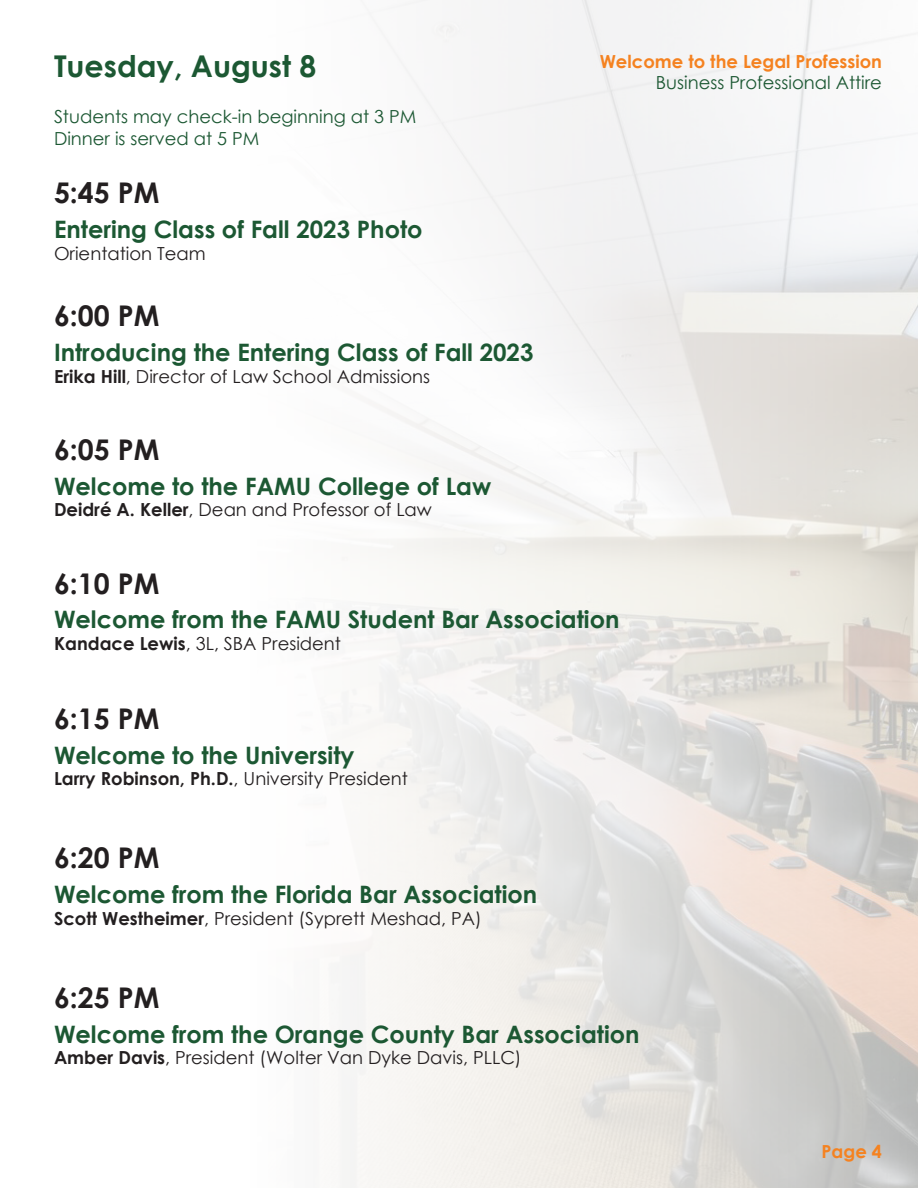
<style>
.page{position:relative;width:918px;height:1188px;background:#fff}
.page>*{position:absolute;margin:0;border:0;box-sizing:border-box;transform-origin:0 0}
.t1{font:700 30px "Century Gothic";color:#1c5833}
.t2{font:700 28.5px "Century Gothic";color:#231f20}
.t3{font:700 24px "Century Gothic";color:#1c5833}
.t4{font:18px "Century Gothic";color:#231f20}
.t5{font:18px "Century Gothic";color:#1c5833}
.t6{font:700 18px "Century Gothic";color:#f58220}
.s1{font-weight:700}
</style>
<div class="page">
<img style="left:342px;top:0;width:576px;height:1188px">
<p class="t1" style="left:54px;top:43px;width:264px">Tuesday, August 8</p>
<p class="t5" style="left:54px;top:104px;width:364px">Students may check-in beginning at 3 PM</p>
<p class="t5" style="left:54px;top:126px;width:207px">Dinner is served at 5 PM</p>
<p class="t2" style="left:54px;top:171px;width:107px">5:45 PM</p>
<p class="t3" style="left:54px;top:211px;width:370px">Entering Class of Fall 2023 Photo</p>
<p class="t4" style="left:54px;top:240px;width:153px">Orientation Team</p>
<p class="t2" style="left:54px;top:294px;width:107px">6:00 PM</p>
<p class="t3" style="left:54px;top:334px;width:481px">Introducing the Entering Class of Fall 2023</p>
<p class="t4" style="left:54px;top:364px;width:378px"><span class="s1">Erika Hill</span>, Director of Law School Admissions</p>
<p class="t2" style="left:54px;top:428px;width:107px">6:05 PM</p>
<p class="t3" style="left:54px;top:468px;width:439px">Welcome to the FAMU College of Law</p>
<p class="t4" style="left:54px;top:497px;width:379px"><span class="s1">Deidré A. Keller</span>, Dean and Professor of Law</p>
<p class="t6" style="left:600px;top:47px;width:284px">Welcome to the Legal Profession</p>
<p class="t5" style="left:656px;top:70px;width:228px">Business Professional Attire</p>
<p class="t2" style="left:54px;top:562px;width:107px">6:10 PM</p>
<p class="t3" style="left:54px;top:601px;width:567px">Welcome from the FAMU Student Bar Association</p>
<p class="t4" style="left:54px;top:631px;width:289px"><span class="s1">Kandace Lewis</span>, 3L, SBA President</p>
<p class="t2" style="left:54px;top:697px;width:107px">6:15 PM</p>
<p class="t3" style="left:54px;top:737px;width:302px">Welcome to the University</p>
<p class="t4" style="left:54px;top:766px;width:355px"><span class="s1">Larry Robinson, Ph.D.</span>, University President</p>
<p class="t2" style="left:54px;top:836px;width:107px">6:20 PM</p>
<p class="t3" style="left:54px;top:876px;width:485px">Welcome from the Florida Bar Association</p>
<p class="t4" style="left:54px;top:906px;width:429px"><span class="s1">Scott Westheimer</span>, President (Syprett Meshad, PA)</p>
<p class="t2" style="left:54px;top:976px;width:107px">6:25 PM</p>
<p class="t3" style="left:54px;top:1016px;width:587px">Welcome from the Orange County Bar Association</p>
<p class="t4" style="left:54px;top:1045px;width:469px"><span class="s1">Amber Davis</span>, President (Wolter Van Dyke Davis, PLLC)</p>
<p class="t6" style="left:822px;top:1138px;width:62px">Page 4</p>
</div>
